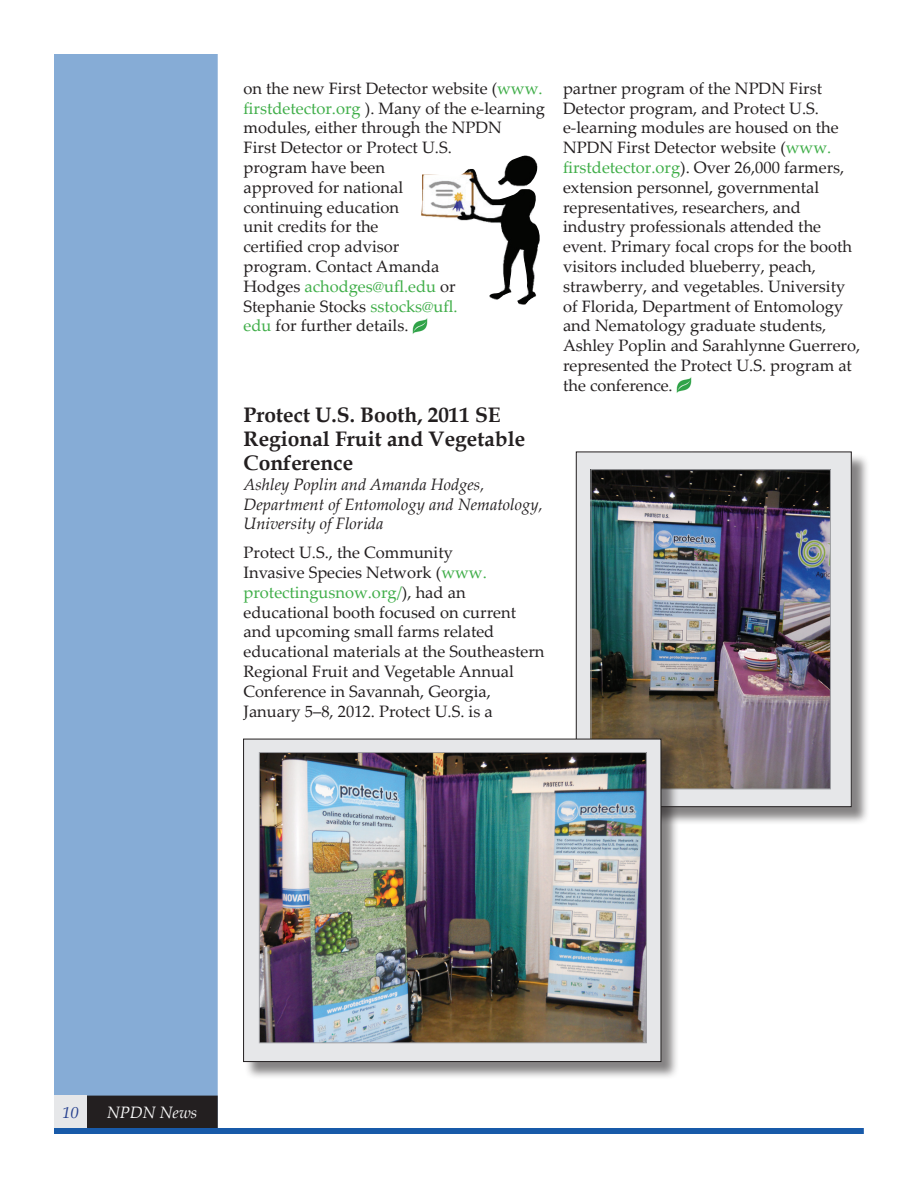
<style>
.page{position:relative;width:918px;height:1188px;background:#fff}
.page>*{position:absolute;margin:0;border:0;box-sizing:border-box;transform-origin:0 0}
.t1{font:700 21px/24px "Book Antiqua";color:#231f20}
.t2{font:16.5px/19.8px "Palatino Linotype";color:#231f20}
.t3{font:italic 16.5px/19.8px "Palatino Linotype";color:#231f20}
.t4{font:italic 16.5px "Palatino Linotype";color:#fafafa}
.t5{font:italic 16.5px "Palatino Linotype";color:#253f8e}
.s1{color:#40ae49}
</style>
<div class="page">
<div style="left:54px;top:54px;width:164px;height:1074px;background:#86acd6;border:2px solid #86acd6"></div>
<div style="left:54px;top:1128px;width:810px;height:6px;background:#185aa9"></div>
<div style="left:55px;top:1096px;width:162px;height:31px;background:#231f20"></div>
<div style="left:54px;top:1096px;width:164px;height:32px;border:2px solid #231f20"></div>
<div style="left:54px;top:1096px;width:33px;height:32px;background:#e6e7e9"></div>
<img style="left:413px;top:318px;width:14px;height:16px">
<img style="left:677px;top:377px;width:14px;height:16px">
<div style="left:577px;top:453px;width:292px;height:372px;background:#231f20;opacity:.55"></div>
<div style="left:576px;top:452px;width:275px;height:355px;background:#e6e7e9"></div>
<div style="left:576px;top:451px;width:276px;height:356px;border:1px solid #231f20"></div>
<img style="left:593px;top:471px;width:236px;height:316px">
<div style="left:591px;top:469px;width:240px;height:320px;border:1px solid #a0a1a5"></div>
<div style="left:244px;top:740px;width:435px;height:340px;background:#231f20;opacity:.55"></div>
<div style="left:244px;top:739px;width:417px;height:323px;background:#e6e7e9"></div>
<div style="left:243px;top:739px;width:418px;height:323px;border:1px solid #231f20"></div>
<img style="left:261px;top:754px;width:384px;height:287px">
<div style="left:259px;top:752px;width:388px;height:291px;border:1px solid #a0a1a5"></div>
<img style="left:421px;top:155px;width:119px;height:150px">
<p class="t2" style="left:244px;top:78px;width:303px">on the new First Detector website (<span class="s1">www. firstdetector.org</span> ). Many of the e-learning modules, either through the NPDN<br>First Detector or Protect U.S.<br>program have been<br>approved for national<br>continuing education<br>unit credits for the<br>certified crop advisor<br>program. Contact Amanda<br>Hodges <span class="s1">achodges@ufl.edu</span> or<br>Stephanie Stocks <span class="s1">sstocks@ufl.<br>edu</span> for further details.</p>
<p class="t1" style="left:244px;top:403px;width:283px">Protect U.S. Booth, 2011 SE<br>Regional Fruit and Vegetable<br>Conference</p>
<p class="t3" style="left:244px;top:474px;width:301px">Ashley Poplin and Amanda Hodges,<br>Department of Entomology and Nematology,<br>University of Florida</p>
<p class="t2" style="left:244px;top:542px;width:302px">Protect U.S., the Community<br>Invasive Species Network (<span class="s1">www. protectingusnow.org/</span>), had an educational booth focused on current and upcoming small farms related educational materials at the Southeastern Regional Fruit and Vegetable Annual Conference in Savannah, Georgia, January 5–8, 2012. Protect U.S. is a</p>
<p class="t2" style="left:563px;top:78px;width:299px">partner program of the NPDN First Detector program, and Protect U.S. e-learning modules are housed on the NPDN First Detector website (<span class="s1">www. firstdetector.org</span>). Over 26,000 farmers, extension personnel, governmental representatives, researchers, and industry professionals attended the event. Primary focal crops for the booth visitors included blueberry, peach, strawberry, and vegetables. University of Florida, Department of Entomology and Nematology graduate students, Ashley Poplin and Sarahlynne Guerrero, represented the Protect U.S. program at the conference.</p>
<p class="t5" style="left:62px;top:1100px;width:18px">10</p>
<p class="t4" style="left:107px;top:1100px;width:92px">NPDN News</p>
</div>
